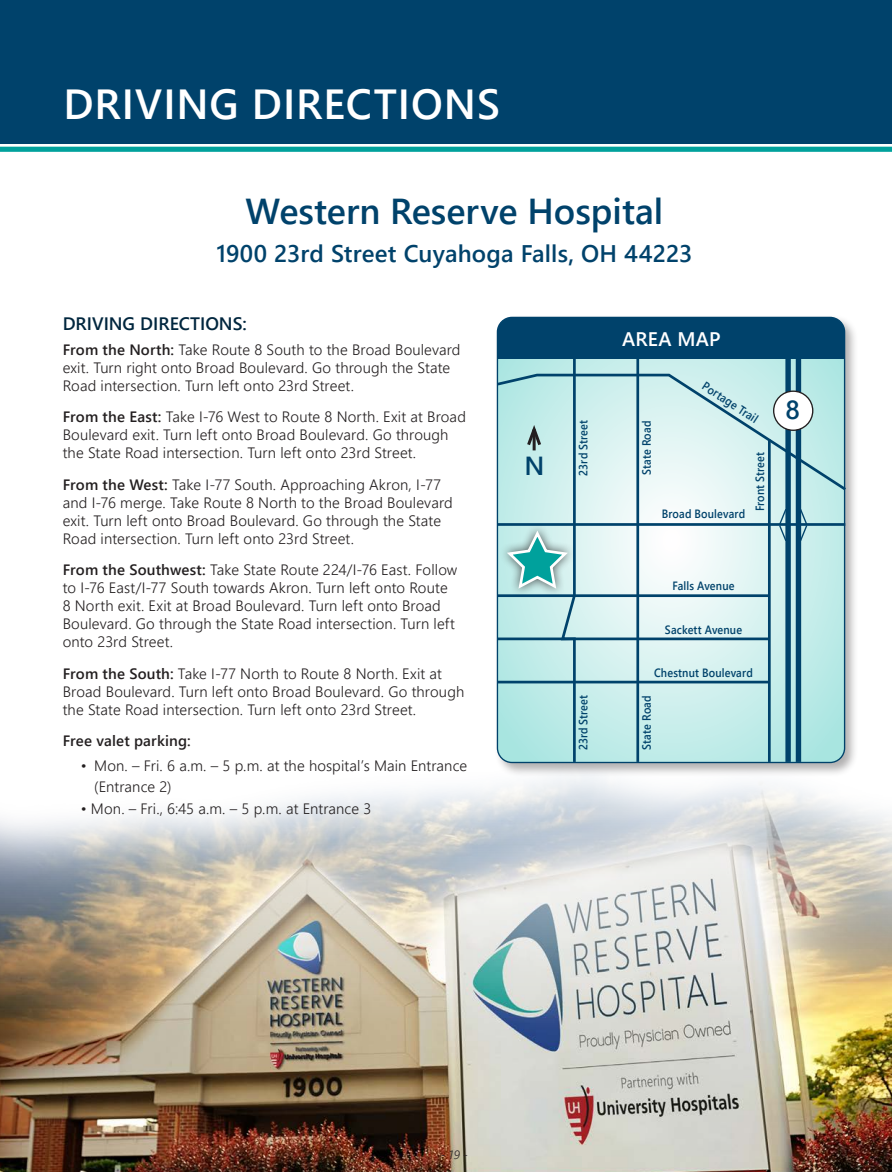
<style>
.page{position:relative;width:892px;height:1172px;background:#fff}
.page>*{position:absolute;margin:0;border:0;box-sizing:border-box;transform-origin:0 0}
.t1{font:42px "Webly Sleek UI Semibold";letter-spacing:.025em;color:#fff}
.t2{font:36px "Webly Sleek UI Semibold";color:#00426b}
.t3{font:26.1px "Webly Sleek UI Semibold";color:#00426b}
.t4{font:24px "Webly Sleek UI Semibold";letter-spacing:.005em;color:#00426b}
.t5{font:19.65px "Webly Sleek UI Semibold";letter-spacing:.005em;color:#fff}
.t6{font:18px "Webly Sleek UI Semibold";color:#00263e}
.t7{font:15px/18px "Webly Sleek UI Semilight";letter-spacing:.01em;color:#231f20}
.t8{font:15px "Webly Sleek UI Semibold";letter-spacing:.01em;color:#231f20}
.t9{font:12px "Webly Sleek UI Semibold";letter-spacing:.015em;color:#00426b;scale:.9 1}
.t10{font:italic 12px "Webly Sleek UI Semilight";color:#231f20}
.s1{font-family:"Webly Sleek UI Semibold"}
</style>
<div class="page">
<div style="left:0;top:0;width:891px;height:144px;background:#00426b"></div>
<div style="left:0;top:147px;width:891px;height:5px;background:#00a19c"></div>
<img style="left:0;top:776px;width:891px;height:395px">
<div style="left:494px;top:314px;width:365px;height:462px;background:#231f20;opacity:.35"></div>
<svg style="left:497px;top:359px;width:347px;height:403px"></svg>
<div style="left:497px;top:317px;width:347px;height:42px;background:#00426b"></div>
<div style="left:795px;top:359px;width:6px;height:402px;background:#00426b"></div>
<div style="left:785px;top:359px;width:5px;height:402px;background:#00426b"></div>
<hr style="left:636px;top:359px;width:3px;height:402px;background:#00426b">
<hr style="left:768px;top:439px;width:2px;height:322px;background:#00426b">
<hr style="left:497px;top:523px;width:348px;height:3px;background:#00426b">
<hr style="left:497px;top:594px;width:272px;height:3px;background:#00426b">
<hr style="left:497px;top:637px;width:272px;height:3px;background:#00426b">
<hr style="left:497px;top:680px;width:272px;height:3px;background:#00426b">
<svg style="left:494px;top:372px;width:355px;height:121px"></svg>
<div style="left:773px;top:391px;width:39px;height:39px;background:#fff;border-radius:50%"></div>
<div style="left:773px;top:390px;width:40px;height:41px;border:1px solid #231f20;border-radius:50%"></div>
<svg style="left:778px;top:507px;width:8px;height:35px"></svg>
<svg style="left:801px;top:507px;width:7px;height:35px"></svg>
<div style="left:499px;top:523px;width:77px;height:74px;background:#beebe8"></div>
<svg style="left:504px;top:359px;width:73px;height:405px"></svg>
<h1 class="t1" style="left:63px;top:73px;width:438px">DRIVING DIRECTIONS</h1>
<h2 class="t2" style="left:245px;top:184px;width:419px">Western Reserve Hospital</h2>
<h3 class="t4" style="left:216px;top:235px;width:477px">1900 23rd Street Cuyahoga Falls, OH 44223</h3>
<p class="t6" style="left:63px;top:310px;width:185px">DRIVING DIRECTIONS:</p>
<p class="t7" style="left:63px;top:339px;width:399px"><span class="s1">From the North:</span> Take Route 8 South to the Broad Boulevard exit. Turn right onto Broad Boulevard. Go through the State<br>Road intersection. Turn left onto 23rd Street.</p>
<p class="t7" style="left:63px;top:407px;width:405px"><span class="s1">From the East:</span> Take I-76 West to Route 8 North. Exit at Broad<br>Boulevard exit. Turn left onto Broad Boulevard. Go through the State Road intersection. Turn left onto 23rd Street.</p>
<p class="t7" style="left:63px;top:474px;width:391px"><span class="s1">From the West:</span> Take I-77 South. Approaching Akron, I-77 and I-76 merge. Take Route 8 North to the Broad Boulevard exit. Turn left onto Broad Boulevard. Go through the State Road intersection. Turn left onto 23rd Street.</p>
<p class="t7" style="left:63px;top:560px;width:396px"><span class="s1">From the Southwest:</span> Take State Route 224/I-76 East. Follow to I-76 East/I-77 South towards Akron. Turn left onto Route 8 North exit. Exit at Broad Boulevard. Turn left onto Broad Boulevard. Go through the State Road intersection. Turn left onto 23rd Street.</p>
<p class="t7" style="left:63px;top:663px;width:403px"><span class="s1">From the South:</span> Take I-77 North to Route 8 North. Exit at<br>Broad Boulevard. Turn left onto Broad Boulevard. Go through the State Road intersection. Turn left onto 23rd Street.</p>
<p class="t8" style="left:63px;top:729px;width:130px">Free valet parking:</p>
<p class="t7" style="left:94px;top:754px;width:374px;line-height:21.3px;text-indent:-14px">• Mon. – Fri. 6 a.m. – 5 p.m. at the hospital’s Main Entrance (Entrance 2)</p>
<p class="t7" style="left:81px;top:798px;width:292px">• Mon. – Fri., 6:45 a.m. – 5 p.m. at Entrance 3</p>
<h3 class="t3" style="left:524px;top:446px;width:22px">N</h3>
<p class="t9" style="left:574px;top:475px;width:63px;rotate:-90deg">23rd Street</p>
<p class="t9" style="left:574px;top:750px;width:63px;rotate:-90deg">23rd Street</p>
<h3 class="t5" style="left:622px;top:324px;width:100px">AREA MAP</h3>
<p class="t9" style="left:637px;top:475px;width:62px;rotate:-90deg">State Road</p>
<p class="t9" style="left:708px;top:377px;width:72px;rotate:33deg">Portage Trail</p>
<p class="t9" style="left:661px;top:505px;width:94px">Broad Boulevard</p>
<p class="t9" style="left:750px;top:511px;width:68px;rotate:-90deg">Front Street</p>
<p class="t9" style="left:672px;top:577px;width:70px">Falls Avenue</p>
<p class="t9" style="left:665px;top:620px;width:87px">Sackett Avenue</p>
<p class="t9" style="left:654px;top:663px;width:111px">Chestnut Boulevard</p>
<p class="t9" style="left:637px;top:749px;width:62px;rotate:-90deg">State Road</p>
<h3 class="t3" style="left:785px;top:390px;width:16px">8</h3>
<p class="t10" style="left:441px;top:1145px;width:29px">- 19 -</p>
</div>
